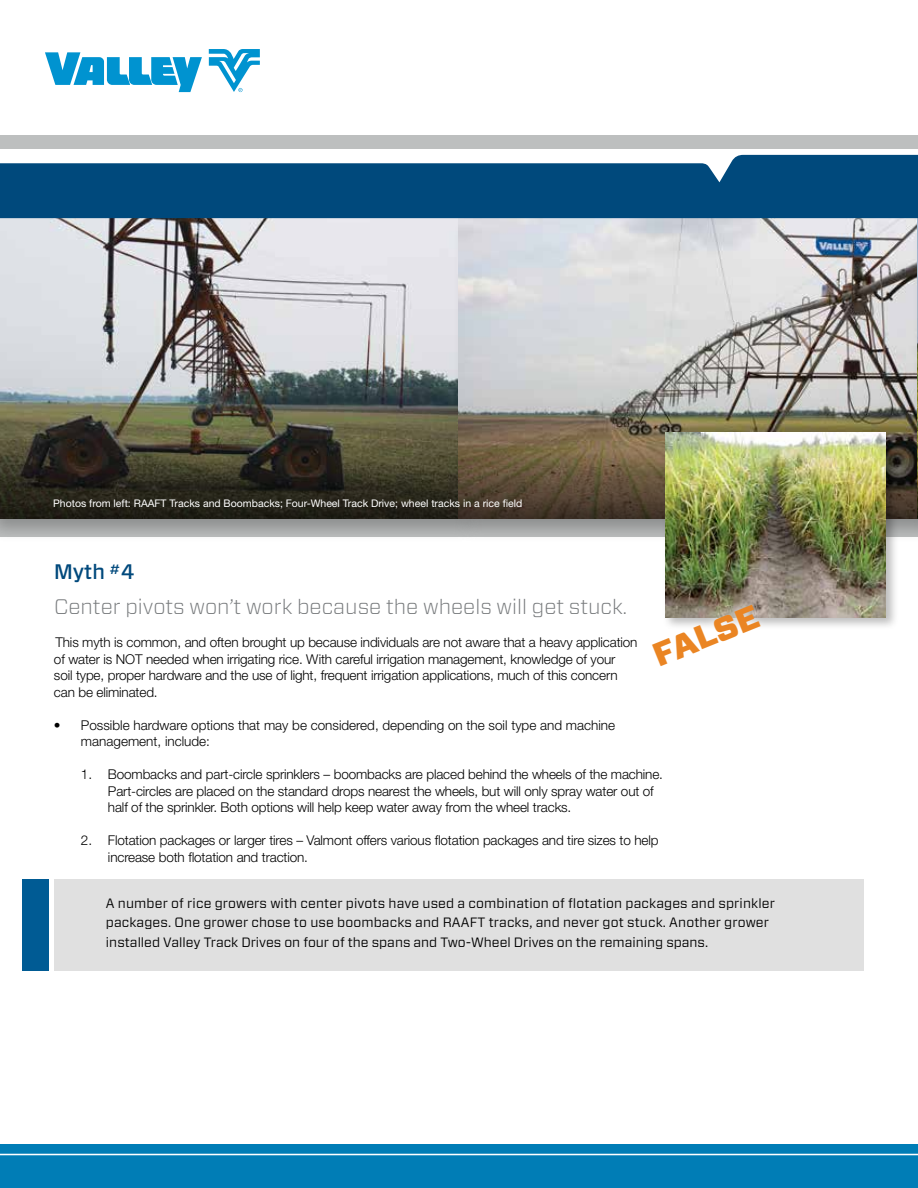
<style>
.page{position:relative;width:918px;height:1188px;background:#fff}
.page>*{position:absolute;margin:0;border:0;box-sizing:border-box;transform-origin:0 0}
.t1{font:900 33px "Forza";color:#ea8523}
.t2{font:300 21px/35.4px "Forza";color:#787b7d}
.t3{font:300 13.5px/16.5px "Helvetica Neue LT Pro";letter-spacing:-.01em;color:#000}
.t4{font:13.5px/19.5px "Forza";letter-spacing:.01em;color:#000}
.t5{font:10.5px "Helvetica Neue LT Pro";color:#fff}
.s1{font-weight:500;color:#00497c}
</style>
<div class="page">
<div style="left:54px;top:879px;width:810px;height:91px;background:#e0e0e0"></div>
<div style="left:0;top:210px;width:484px;height:333px;background:#000;opacity:.26"></div>
<img style="left:0;top:218px;width:453px;height:218px">
<div style="left:0;top:136px;width:918px;height:13px;background:#bdbfbf"></div>
<svg style="left:209px;top:49px;width:51px;height:43px"></svg>
<svg style="left:45px;top:52px;width:157px;height:40px"></svg>
<div style="left:453px;top:212px;width:465px;height:331px;background:#000;opacity:.26"></div>
<img style="left:458px;top:218px;width:454px;height:218px">
<div style="left:22px;top:879px;width:27px;height:91px;background:#005b94"></div>
<div style="left:912px;top:210px;width:6px;height:333px;background:#000;opacity:.26"></div>
<img style="left:917px;top:218px;width:1px;height:218px">
<svg style="left:0;top:436px;width:918px;height:82px;background:#413a2a"></svg>
<div style="left:662px;top:429px;width:237px;height:202px;background:#000;opacity:.26"></div>
<img style="left:666px;top:433px;width:220px;height:184px">
<svg style="left:0;top:155px;width:918px;height:63px;background:#1b5c8a"></svg>
<div style="left:0;top:1144px;width:918px;height:44px;background:#007db6"></div>
<svg style="left:662px;top:592px;width:111px;height:39px"></svg>
<p class="t5" style="left:53px;top:497px;width:471px">Photos from left: RAAFT Tracks and Boombacks; Four-Wheel Track Drive; wheel tracks in a rice field</p>
<h2 class="t2" style="left:54px;top:553px;width:575px"><span class="s1">Myth</span> <sup>#</sup><span class="s1">4<br></span>Center pivots won’t work because the wheels will get stuck.</h2>
<p class="t3" style="left:54px;top:634px;width:585px">This myth is common, and often brought up because individuals are not aware that a heavy application of water is NOT needed when irrigating rice. With careful irrigation management, knowledge of your<br>soil type, proper hardware and the use of light, frequent irrigation applications, much of this concern can be eliminated.</p>
<p class="t3" style="left:81px;top:716px;width:536px;text-indent:-27px">• Possible hardware options that may be considered, depending on the soil type and machine management, include:</p>
<p class="t3" style="left:108px;top:766px;width:556px;text-indent:-27px">1. Boombacks and part-circle sprinklers – boombacks are placed behind the wheels of the machine.<br>Part-circles are placed on the standard drops nearest the wheels, but will only spray water out of half of the sprinkler. Both options will help keep water away from the wheel tracks.</p>
<p class="t3" style="left:108px;top:832px;width:552px;text-indent:-27px">2. Flotation packages or larger tires – Valmont offers various flotation packages and tire sizes to help increase both flotation and traction.</p>
<p class="t4" style="left:106px;top:893px;width:671px">A number of rice growers with center pivots have used a combination of flotation packages and sprinkler packages. One grower chose to use boombacks and RAAFT tracks, and never got stuck. Another grower installed Valley Track Drives on four of the spans and Two-Wheel Drives on the remaining spans.</p>
<h1 class="t1" style="left:646px;top:636px;width:113px;rotate:-22deg">FALSE</h1>
</div>
